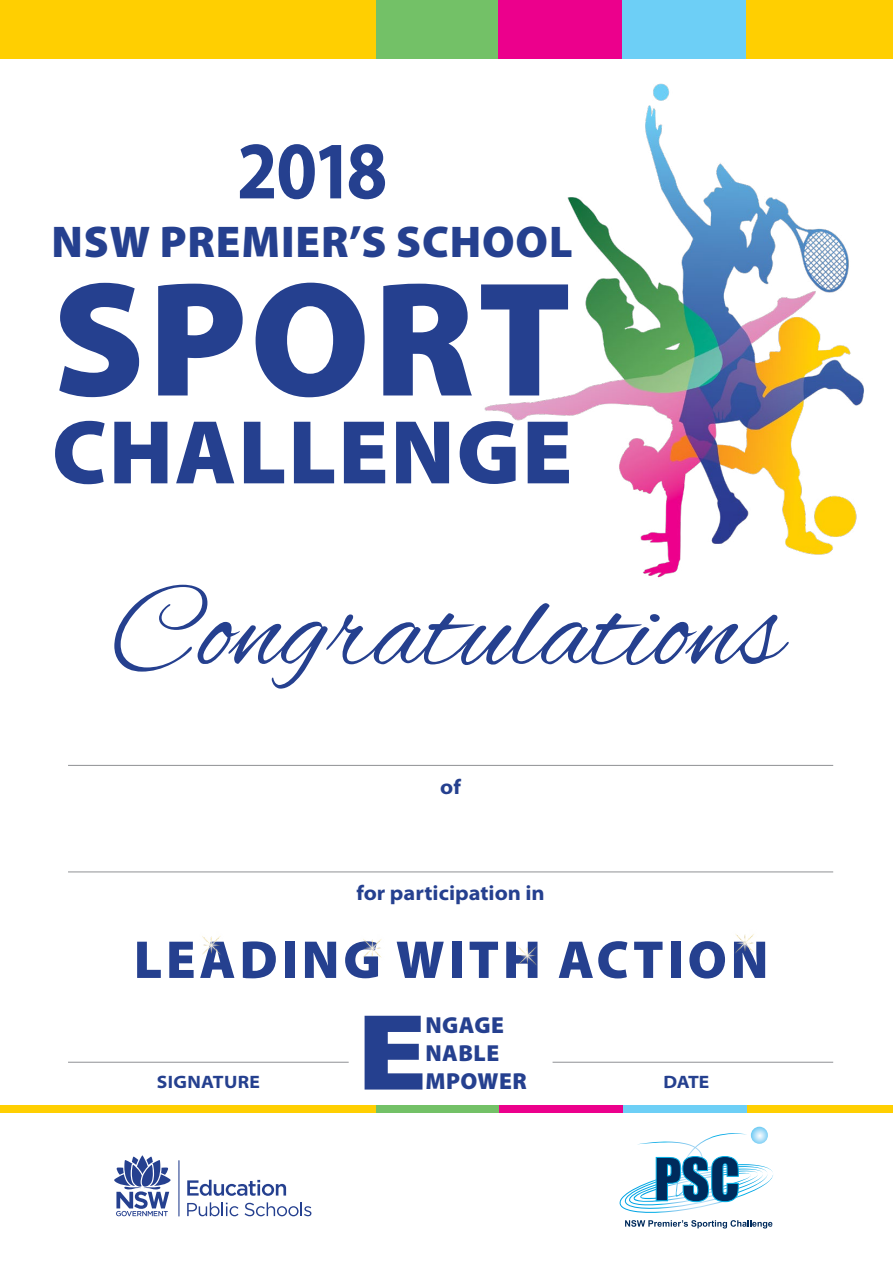
<style>
.page{position:relative;width:893px;height:1263px;background:#fff}
.page>*{position:absolute;margin:0;border:0;box-sizing:border-box;transform-origin:0 0}
.t1{font:900 164.7px "Myriad Pro";letter-spacing:.015em;color:#25408f}
.t2{font:121.5px "Alex Brush";color:#25408f}
.t3{font:900 109.5px "Myriad Pro";color:#25408f;scale:1.17 1}
.t4{font:900 91.35px "Myriad Pro";letter-spacing:.02em;color:#25408f}
.t5{font:700 82.05px "Myriad Pro";color:#25408f;scale:.9 1}
.t6{font:900 53.85px "Myriad Pro";letter-spacing:.07em;color:#25408f}
.t7{font:900 44.7px "Myriad Pro";letter-spacing:.02em;color:#25408f}
.t8{font:900 23.25px/28px "Myriad Pro";letter-spacing:.02em;color:#25408f}
.t9{font:700 semi-expanded 21px "Myriad Pro";color:#25408f}
.t10{font:700 semi-expanded 18px "Myriad Pro";letter-spacing:.02em;color:#25408f}
</style>
<div class="page">
<div style="left:0;top:0;width:376px;height:59px;background:#ffcf01"></div>
<div style="left:746px;top:0;width:147px;height:59px;background:#ffcf01"></div>
<div style="left:622px;top:0;width:124px;height:59px;background:#6dcff6"></div>
<div style="left:498px;top:0;width:124px;height:59px;background:#ec008c"></div>
<div style="left:376px;top:0;width:122px;height:59px;background:#73c167"></div>
<div style="left:0;top:1104px;width:376px;height:8px;background:#ffcf01"></div>
<div style="left:747px;top:1104px;width:146px;height:8px;background:#ffcf01"></div>
<div style="left:623px;top:1104px;width:124px;height:8px;background:#6dcff6"></div>
<div style="left:498px;top:1104px;width:125px;height:8px;background:#ec008c"></div>
<div style="left:376px;top:1104px;width:122px;height:8px;background:#73c167"></div>
<svg style="left:619px;top:1127px;width:154px;height:86px"></svg>
<svg style="left:625px;top:1220px;width:147px;height:8px"></svg>
<hr style="left:178px;top:1160px;width:1px;height:56px;background:#25408f">
<svg style="left:114px;top:1155px;width:57px;height:61px"></svg>
<svg style="left:187px;top:1180px;width:99px;height:16px"></svg>
<svg style="left:187px;top:1202px;width:51px;height:14px"></svg>
<svg style="left:245px;top:1202px;width:66px;height:14px"></svg>
<hr style="left:68px;top:871px;width:765px;height:1px;background:#939598">
<hr style="left:68px;top:765px;width:765px;height:1px;background:#939598">
<hr style="left:553px;top:1062px;width:280px;height:1px;background:#939598">
<hr style="left:68px;top:1062px;width:281px;height:1px;background:#939598">
<img style="left:202px;top:936px;width:19px;height:19px">
<img style="left:363px;top:939px;width:19px;height:19px">
<img style="left:518px;top:946px;width:19px;height:19px">
<img style="left:735px;top:934px;width:19px;height:19px">
<img style="left:484px;top:83px;width:380px;height:495px">
<h3 class="t5" style="left:237px;top:117px;width:169px">2018</h3>
<h3 class="t7" style="left:51px;top:216px;width:523px">NSW PREMIER’S SCHOOL</h3>
<h1 class="t1" style="left:53px;top:246px;width:520px">SPORT</h1>
<h3 class="t4" style="left:52px;top:401px;width:522px">CHALLENGE</h3>
<h2 class="t2" style="left:111px;top:563px;width:673px">Congratulations</h2>
<p class="t9" style="left:440px;top:775px;width:22px">of</p>
<p class="t9" style="left:356px;top:881px;width:190px">for participation in</p>
<h3 class="t6" style="left:134px;top:929px;width:636px">LEADING WITH ACTION</h3>
<h3 class="t3" style="left:357px;top:990px;width:62px">E</h3>
<p class="t8" style="left:425px;top:1011px;width:103px">NGAGE<br>NABLE<br>MPOWER</p>
<p class="t10" style="left:157px;top:1072px;width:105px">SIGNATURE</p>
<p class="t10" style="left:663px;top:1072px;width:47px">DATE</p>
</div>
